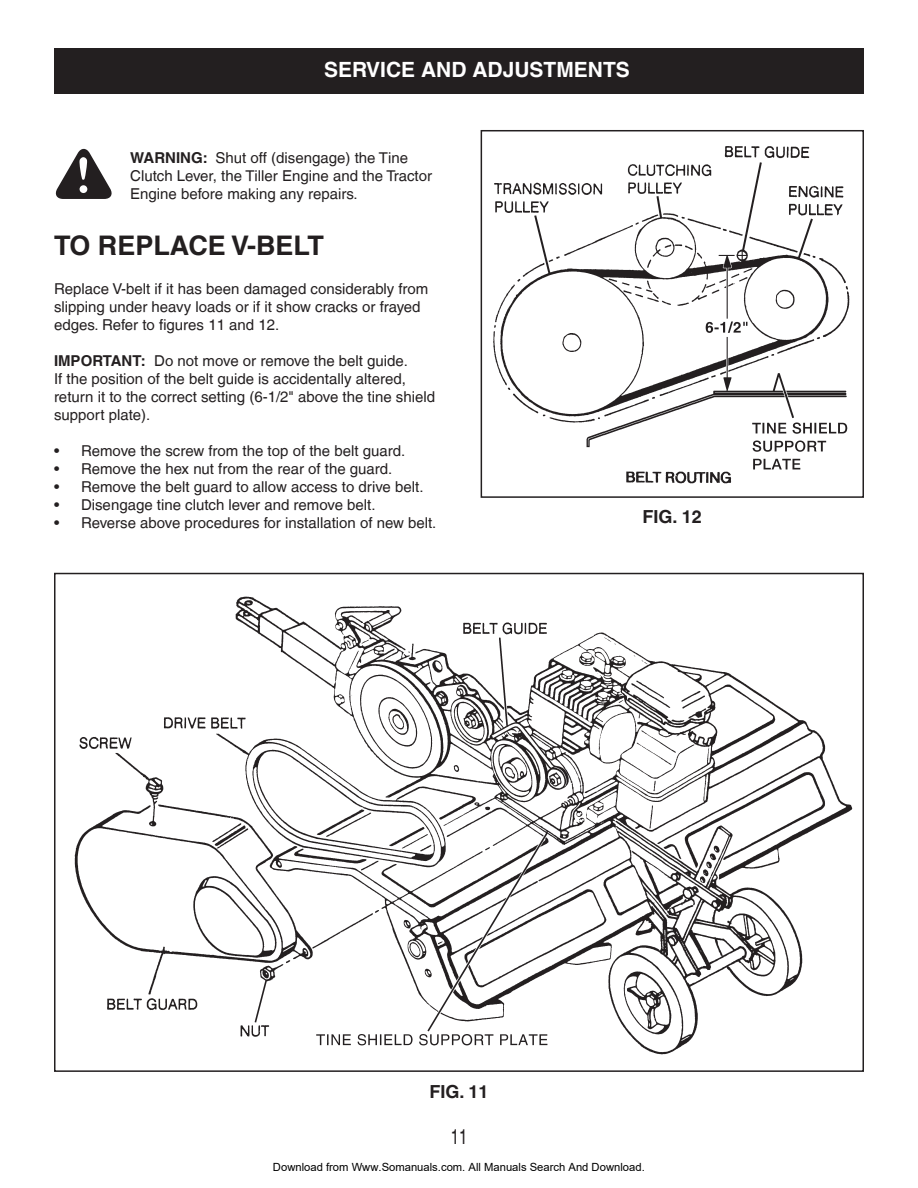
<style>
.page{position:relative;width:918px;height:1188px;background:#fff}
.page>*{position:absolute;margin:0;border:0;box-sizing:border-box;transform-origin:0 0}
.Body_text{font:700 27px "Helvetica";color:#231f20}
.Body_text-2{font:700 21px "Helvetica";color:#fff}
.t1{font:21px "Helvetica";color:#231f20;scale:.7 1}
.t2{font:700 18px "Helvetica";color:#231f20}
.Body_text-3{font:15px/18px "Helvetica";color:#231f20}
.t3{font:11.25px "Arial";color:#000}
.s1{font-weight:700}
</style>
<div class="page">
<div style="left:481px;top:130px;width:383px;height:368px;border:2px solid #231f20"></div>
<img style="left:493px;top:146px;width:357px;height:338px">
<div style="left:54px;top:49px;width:810px;height:45px;background:#231f20"></div>
<img style="left:74px;top:596px;width:779px;height:459px">
<svg style="left:55px;top:148px;width:57px;height:51px"></svg>
<div style="left:80px;top:185px;width:7px;height:8px;background:#fff;border-radius:50%"></div>
<p class="Body_text-2" style="left:324px;top:57px;width:307px">SERVICE AND ADJUSTMENTS</p>
<p class="Body_text-3" style="left:130px;top:148px;width:303px"><span class="s1">WARNING:</span> Shut off (disengage) the Tine<br>Clutch Lever, the Tiller Engine and the Tractor<br>Engine before making any repairs.</p>
<p class="Body_text" style="left:54px;top:229px;width:272px">TO REPLACE V-BELT</p>
<p class="Body_text-3" style="left:54px;top:280px;width:376px">Replace V-belt if it has been damaged considerably from slipping under heavy loads or if it show cracks or frayed edges. Refer to figures 11 and 12.</p>
<p class="Body_text-3" style="left:54px;top:352px;width:383px"><span class="s1">IMPORTANT:</span> Do not move or remove the belt guide.<br>If the position of the belt guide is accidentally altered, return it to the correct setting (6-1/2" above the tine shield support plate).</p>
<p class="Body_text-3" style="left:54px;top:442px;width:353px">• Remove the screw from the top of the belt guard.</p>
<p class="Body_text-3" style="left:54px;top:460px;width:340px">• Remove the hex nut from the rear of the guard.</p>
<p class="Body_text-3" style="left:54px;top:478px;width:371px">• Remove the belt guard to allow access to drive belt.</p>
<p class="Body_text-3" style="left:54px;top:496px;width:323px">• Disengage tine clutch lever and remove belt.</p>
<p class="Body_text-3" style="left:54px;top:514px;width:384px">• Reverse above procedures for installation of new belt.</p>
<p class="t2" style="left:643px;top:506px;width:61px">FIG. 12</p>
<p class="t2" style="left:429px;top:1081px;width:61px">FIG. 11</p>
<h2 class="t1" style="left:451px;top:1124px;width:25px">11</h2>
<p class="t3" style="left:273px;top:1160px;width:373px">Download from Www.Somanuals.com. All Manuals Search And Download.</p>
</div>
